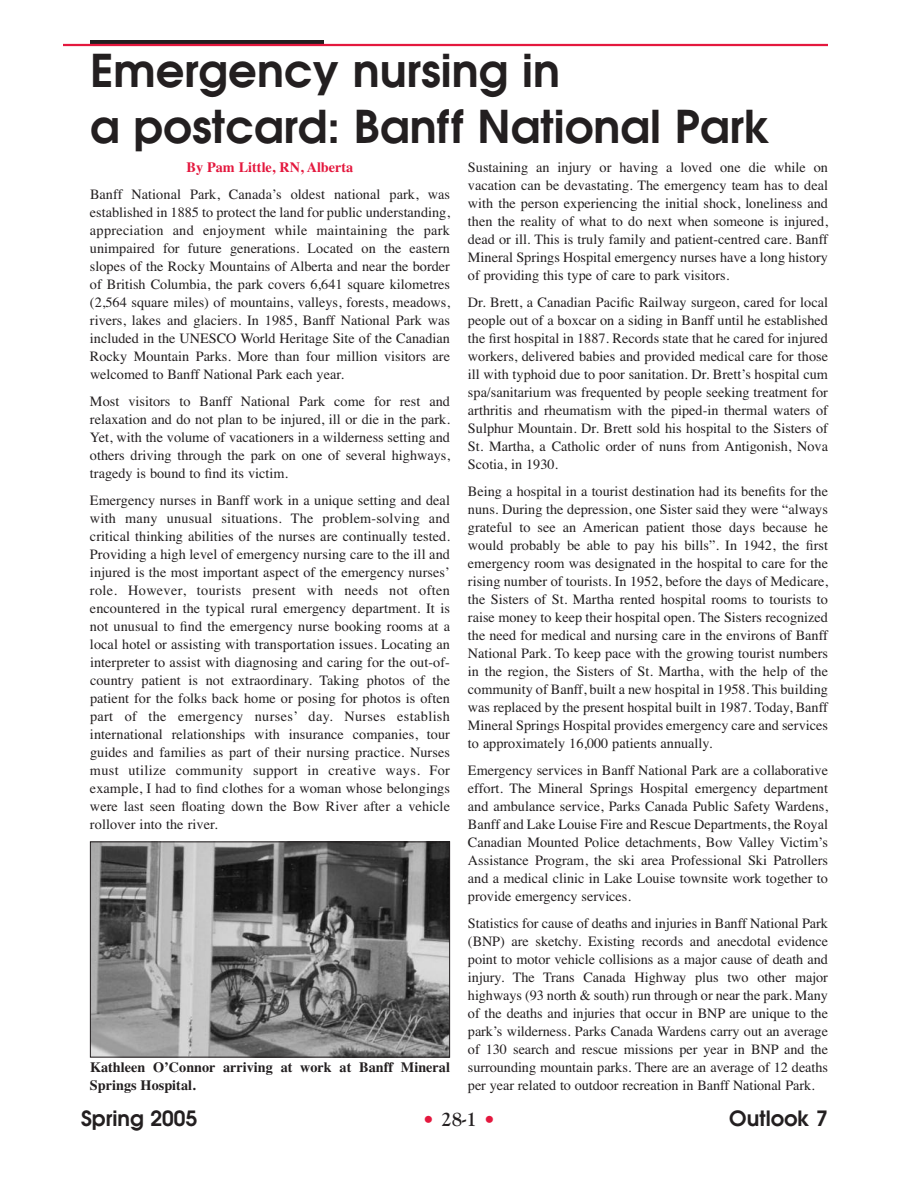
<style>
.page{position:relative;width:918px;height:1188px;background:#fff}
.page>*{position:absolute;margin:0;border:0;box-sizing:border-box;transform-origin:0 0}
.t1{font:600 45px/55.5px "Avant Garde";color:#231f20}
.t2{font:600 21px "Avant Garde";color:#231f20}
.t3{font:700 21px "Goudy Old Style T";color:#231f20}
.t4{font:14.25px/18px "Times";color:#231f20;text-align:justify}
.t5{font:700 14.25px/18px "Times";color:#231f20}
.t6{font:700 14.25px "Times";color:#e4183e}
.s1{font-family:"Avant Garde";font-weight:600;color:#e4183e}
</style>
<div class="page">
<svg style="left:90px;top:40px;width:234px;height:4px"></svg>
<hr style="left:63px;top:44px;width:765px;height:2px;background:#e4183e">
<img style="left:92px;top:844px;width:356px;height:212px">
<div style="left:90px;top:842px;width:360px;height:216px;border:1px solid #231f20"></div>
<h1 class="t1" style="left:90px;top:44px;width:682px">Emergency nursing in<br>a postcard: Banff National Park</h1>
<p class="t6" style="left:187px;top:158px;width:168px">By Pam Little, RN, Alberta</p>
<p class="t4" style="left:90px;top:185px;width:362px">Banff National Park, Canada’s oldest national park, was established in 1885 to protect the land for public understanding, appreciation and enjoyment while maintaining the park unimpaired for future generations. Located on the eastern slopes of the Rocky Mountains of Alberta and near the border of British Columbia, the park covers 6,641 square kilometres (2,564 square miles) of mountains, valleys, forests, meadows, rivers, lakes and glaciers. In 1985, Banff National Park was included in the UNESCO World Heritage Site of the Canadian Rocky Mountain Parks. More than four million visitors are welcomed to Banff National Park each year.</p>
<p class="t4" style="left:90px;top:392px;width:362px">Most visitors to Banff National Park come for rest and relaxation and do not plan to be injured, ill or die in the park.<br>Yet, with the volume of vacationers in a wilderness setting and others driving through the park on one of several highways, tragedy is bound to find its victim.</p>
<p class="t4" style="left:90px;top:491px;width:362px">Emergency nurses in Banff work in a unique setting and deal with many unusual situations. The problem-solving and critical thinking abilities of the nurses are continually tested.<br>Providing a high level of emergency nursing care to the ill and injured is the most important aspect of the emergency nurses’ role. However, tourists present with needs not often encountered in the typical rural emergency department. It is not unusual to find the emergency nurse booking rooms at a local hotel or assisting with transportation issues. Locating an interpreter to assist with diagnosing and caring for the out-of&shy;country patient is not extraordinary. Taking photos of the patient for the folks back home or posing for photos is often part of the emergency nurses’ day. Nurses establish international relationships with insurance companies, tour guides and families as part of their nursing practice. Nurses must utilize community support in creative ways. For example, I had to find clothes for a woman whose belongings were last seen floating down the Bow River after a vehicle rollover into the river.</p>
<p class="t5" style="left:90px;top:1058px;width:362px">Kathleen O’Connor arriving at work at Banff Mineral<br>Springs Hospital.</p>
<p class="t4" style="left:468px;top:158px;width:362px">Sustaining an injury or having a loved one die while on vacation can be devastating. The emergency team has to deal with the person experiencing the initial shock, loneliness and then the reality of what to do next when someone is injured, dead or ill. This is truly family and patient-centred care. Banff Mineral Springs Hospital emergency nurses have a long history of providing this type of care to park visitors.</p>
<p class="t4" style="left:468px;top:293px;width:362px">Dr. Brett, a Canadian Pacific Railway surgeon, cared for local people out of a boxcar on a siding in Banff until he established the first hospital in 1887. Records state that he cared for injured workers, delivered babies and provided medical care for those ill with typhoid due to poor sanitation. Dr. Brett’s hospital cum spa/sanitarium was frequented by people seeking treatment for arthritis and rheumatism with the piped-in thermal waters of Sulphur Mountain. Dr. Brett sold his hospital to the Sisters of St. Martha, a Catholic order of nuns from Antigonish, Nova Scotia, in 1930.</p>
<p class="t4" style="left:468px;top:482px;width:362px">Being a hospital in a tourist destination had its benefits for the nuns. During the depression, one Sister said they were “always grateful to see an American patient those days because he would probably be able to pay his bills”. In 1942, the first emergency room was designated in the hospital to care for the rising number of tourists. In 1952, before the days of Medicare, the Sisters of St. Martha rented hospital rooms to tourists to raise money to keep their hospital open. The Sisters recognized the need for medical and nursing care in the environs of Banff National Park. To keep pace with the growing tourist numbers in the region, the Sisters of St. Martha, with the help of the community of Banff, built a new hospital in 1958. This building was replaced by the present hospital built in 1987. Today, Banff Mineral Springs Hospital provides emergency care and services to approximately 16,000 patients annually.</p>
<p class="t4" style="left:468px;top:761px;width:362px">Emergency services in Banff National Park are a collaborative effort. The Mineral Springs Hospital emergency department and ambulance service, Parks Canada Public Safety Wardens, Banff and Lake Louise Fire and Rescue Departments, the Royal Canadian Mounted Police detachments, Bow Valley Victim’s Assistance Program, the ski area Professional Ski Patrollers and a medical clinic in Lake Louise townsite work together to provide emergency services.</p>
<p class="t4" style="left:468px;top:914px;width:362px">Statistics for cause of deaths and injuries in Banff National Park (BNP) are sketchy. Existing records and anecdotal evidence point to motor vehicle collisions as a major cause of death and injury. The Trans Canada Highway plus two other major highways (93 north &amp; south) run through or near the park. Many of the deaths and injuries that occur in BNP are unique to the park’s wilderness. Parks Canada Wardens carry out an average of 130 search and rescue missions per year in BNP and the surrounding mountain parks. There are an average of 12 deaths per year related to outdoor recreation in Banff National Park.</p>
<h2 class="t2" style="left:81px;top:1106px;width:118px">Spring 2005</h2>
<h2 class="t3" style="left:422px;top:1106px;width:75px"><span class="s1">•</span> 28-1 <span class="s1">•</span></h2>
<h2 class="t2" style="left:729px;top:1106px;width:100px">Outlook 7</h2>
</div>
